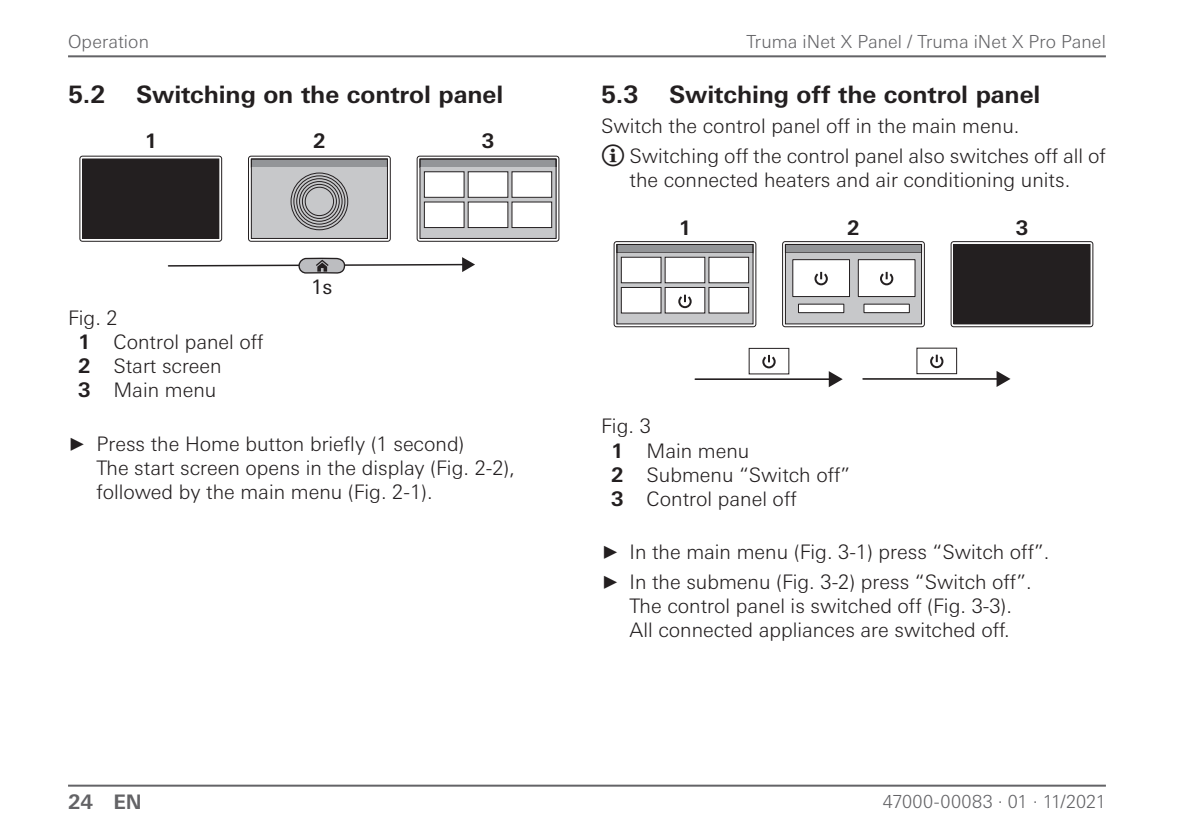
<style>
.page{position:relative;width:1191px;height:840px;background:#fff}
.page>*{position:absolute;margin:0;border:0;box-sizing:border-box;transform-origin:0 0}
.t1{font:700 24px "Univers Next W1 G";letter-spacing:-.005em;color:#231f20}
.t2{font:300 20px/24.2px "Univers Next W1 G";color:#231f20}
.t3{font:700 20px "Univers Next W1 G";color:#231f20}
.t4{font:700 20px "Univers Next W1 G";color:#636366}
.t5{font:20px "Univers Next W1 G";color:#231f20}
.t6{font:300 18px "Univers Next W1 G";letter-spacing:.005em;color:#636366}
.s1{font-weight:700}
</style>
<div class="page">
<hr style="left:68px;top:55px;width:1038px;height:2px;background:#636366">
<hr style="left:68px;top:784px;width:1038px;height:2px;background:#636366">
<svg style="left:167px;top:257px;width:308px;height:17px"></svg>
<div style="left:83px;top:159px;width:136px;height:79px;background:#231f20"></div>
<div style="left:80px;top:156px;width:142px;height:85px;border:1px solid #231f20;border-radius:3px"></div>
<div style="left:420px;top:159px;width:136px;height:8px;background:#939598"></div>
<svg style="left:422px;top:167px;width:132px;height:69px;fill:#c7c8ca"></svg>
<div style="left:420px;top:159px;width:136px;height:79px;border:1px solid #231f20"></div>
<div style="left:417px;top:156px;width:142px;height:85px;border:1px solid #231f20;border-radius:3px"></div>
<div style="left:512px;top:202px;width:39px;height:25px;background:#fff"></div>
<div style="left:512px;top:202px;width:40px;height:26px;border:1px solid #231f20"></div>
<div style="left:468px;top:202px;width:40px;height:25px;background:#fff"></div>
<div style="left:468px;top:202px;width:40px;height:26px;border:1px solid #231f20"></div>
<div style="left:424px;top:202px;width:40px;height:25px;background:#fff"></div>
<div style="left:424px;top:202px;width:40px;height:26px;border:1px solid #231f20"></div>
<div style="left:512px;top:172px;width:39px;height:25px;background:#fff"></div>
<div style="left:512px;top:171px;width:40px;height:26px;border:1px solid #231f20"></div>
<div style="left:468px;top:172px;width:40px;height:25px;background:#fff"></div>
<div style="left:468px;top:171px;width:40px;height:26px;border:1px solid #231f20"></div>
<div style="left:424px;top:172px;width:40px;height:25px;background:#fff"></div>
<div style="left:424px;top:171px;width:40px;height:26px;border:1px solid #231f20"></div>
<div style="left:251px;top:159px;width:136px;height:8px;background:#939598"></div>
<div style="left:251px;top:167px;width:136px;height:71px;background:#c7c8ca"></div>
<div style="left:251px;top:159px;width:137px;height:79px;border:1px solid #231f20"></div>
<div style="left:248px;top:156px;width:142px;height:85px;border:1px solid #231f20;border-radius:3px"></div>
<div style="left:291px;top:173px;width:57px;height:57px;border:1px solid #231f20;border-radius:50%"></div>
<div style="left:305px;top:187px;width:29px;height:29px;border:1px solid #231f20;border-radius:50%"></div>
<div style="left:296px;top:178px;width:46px;height:46px;border:1px solid #231f20;border-radius:50%"></div>
<div style="left:302px;top:184px;width:35px;height:34px;border:1px solid #231f20;border-radius:50%"></div>
<div style="left:294px;top:175px;width:51px;height:52px;border:1px solid #231f20;border-radius:50%"></div>
<div style="left:299px;top:181px;width:40px;height:40px;border:1px solid #231f20;border-radius:50%"></div>
<hr style="left:695px;top:378px;width:136px;height:2px;background:#231f20">
<svg style="left:828px;top:371px;width:14px;height:16px"></svg>
<div style="left:749px;top:348px;width:40px;height:26px;border:1px solid #231f20"></div>
<svg style="left:762px;top:354px;width:14px;height:15px"></svg>
<hr style="left:863px;top:378px;width:136px;height:1px;background:#231f20">
<svg style="left:996px;top:371px;width:14px;height:16px"></svg>
<div style="left:916px;top:348px;width:41px;height:26px;border:1px solid #231f20"></div>
<svg style="left:930px;top:354px;width:14px;height:15px"></svg>
<div style="left:954px;top:244px;width:136px;height:80px;background:#231f20"></div>
<div style="left:950px;top:241px;width:143px;height:86px;border:1px solid #231f20;border-radius:3px"></div>
<div style="left:785px;top:244px;width:136px;height:9px;background:#939598"></div>
<div style="left:785px;top:244px;width:136px;height:9px;border:1px solid #231f20"></div>
<div style="left:785px;top:253px;width:136px;height:71px;background:#c7c8ca"></div>
<div style="left:785px;top:244px;width:136px;height:80px;border:1px solid #231f20"></div>
<div style="left:793px;top:259px;width:56px;height:37px;background:#fff"></div>
<div style="left:792px;top:259px;width:57px;height:37px;border:1px solid #231f20"></div>
<svg style="left:814px;top:271px;width:14px;height:15px"></svg>
<div style="left:858px;top:259px;width:57px;height:37px;background:#fff"></div>
<div style="left:858px;top:259px;width:57px;height:37px;border:1px solid #231f20"></div>
<svg style="left:880px;top:271px;width:14px;height:15px"></svg>
<div style="left:864px;top:304px;width:45px;height:8px;background:#fff"></div>
<div style="left:863px;top:304px;width:46px;height:9px;border:1px solid #231f20"></div>
<div style="left:798px;top:304px;width:46px;height:8px;background:#fff"></div>
<div style="left:798px;top:304px;width:46px;height:9px;border:1px solid #231f20"></div>
<div style="left:782px;top:241px;width:142px;height:86px;border:1px solid #231f20;border-radius:3px"></div>
<div style="left:617px;top:244px;width:136px;height:9px;background:#939598"></div>
<div style="left:617px;top:244px;width:136px;height:9px;border:1px solid #231f20"></div>
<svg style="left:618px;top:253px;width:133px;height:69px;fill:#c7c8ca"></svg>
<div style="left:616px;top:244px;width:137px;height:80px;border:1px solid #231f20"></div>
<div style="left:614px;top:241px;width:142px;height:86px;border:1px solid #231f20;border-radius:3px"></div>
<div style="left:709px;top:287px;width:39px;height:26px;background:#fff"></div>
<div style="left:708px;top:287px;width:41px;height:26px;border:1px solid #231f20"></div>
<div style="left:665px;top:287px;width:40px;height:26px;background:#fff"></div>
<div style="left:665px;top:287px;width:40px;height:26px;border:1px solid #231f20"></div>
<div style="left:621px;top:287px;width:40px;height:26px;background:#fff"></div>
<div style="left:621px;top:287px;width:40px;height:26px;border:1px solid #231f20"></div>
<div style="left:709px;top:257px;width:39px;height:25px;background:#fff"></div>
<div style="left:708px;top:257px;width:41px;height:26px;border:1px solid #231f20"></div>
<div style="left:665px;top:257px;width:40px;height:25px;background:#fff"></div>
<div style="left:665px;top:257px;width:40px;height:26px;border:1px solid #231f20"></div>
<div style="left:621px;top:257px;width:40px;height:25px;background:#fff"></div>
<div style="left:621px;top:257px;width:40px;height:26px;border:1px solid #231f20"></div>
<svg style="left:678px;top:294px;width:14px;height:15px"></svg>
<p class="t6" style="left:68px;top:31px;width:82px">Operation</p>
<p class="t6" style="left:746px;top:31px;width:361px">Truma iNet X Panel / Truma iNet X Pro Panel</p>
<p class="t1" style="left:68px;top:80px;width:39px">5.2</p>
<p class="t1" style="left:136px;top:80px;width:369px">Switching on the control panel</p>
<p class="t3" style="left:145px;top:129px;width:14px">1</p>
<p class="t3" style="left:313px;top:129px;width:14px">2</p>
<p class="t3" style="left:482px;top:129px;width:14px">3</p>
<p class="t5" style="left:311px;top:276px;width:23px">1s</p>
<p class="t2" style="left:78px;top:305px;width:187px;text-indent:-10px">Fig. 2<br><span class="s1">1</span> Control panel off<br><span class="s1">2</span> Start screen<br><span class="s1">3</span> Main menu</p>
<p class="t2" style="left:96px;top:432px;width:420px">Press the Home button briefly (1 second)<br>The start screen opens in the display (Fig. 2-2), followed by the main menu (Fig. 2-1).</p>
<p class="t1" style="left:601px;top:80px;width:39px">5.3</p>
<p class="t1" style="left:669px;top:80px;width:373px">Switching off the control panel</p>
<p class="t2" style="left:629px;top:111px;width:478px;line-height:29.6px;text-indent:-28px">Switch the control panel off in the main menu.<br>Switching off the control panel also switches off all of</p>
<p class="t2" style="left:629px;top:167px;width:438px">the connected heaters and air conditioning units.</p>
<p class="t3" style="left:678px;top:215px;width:14px">1</p>
<p class="t3" style="left:847px;top:215px;width:14px">2</p>
<p class="t3" style="left:1015px;top:215px;width:14px">3</p>
<p class="t2" style="left:611px;top:413px;width:240px;text-indent:-10px">Fig. 3<br><span class="s1">1</span> Main menu<br><span class="s1">2</span> Submenu “Switch off”<br><span class="s1">3</span> Control panel off</p>
<p class="t2" style="left:629px;top:537px;width:417px;line-height:29.6px">In the main menu (Fig. 3-1) press “Switch off”.<br>In the submenu (Fig. 3-2) press “Switch off”.</p>
<p class="t2" style="left:629px;top:593px;width:380px">The control panel is switched off (Fig. 3-3).<br>All connected appliances are switched off.</p>
<p class="t4" style="left:68px;top:789px;width:26px">24</p>
<p class="t6" style="left:882px;top:791px;width:225px">47000-00083 · 01 · 11/2021</p>
<p class="t4" style="left:113px;top:789px;width:30px">EN</p>
</div>
